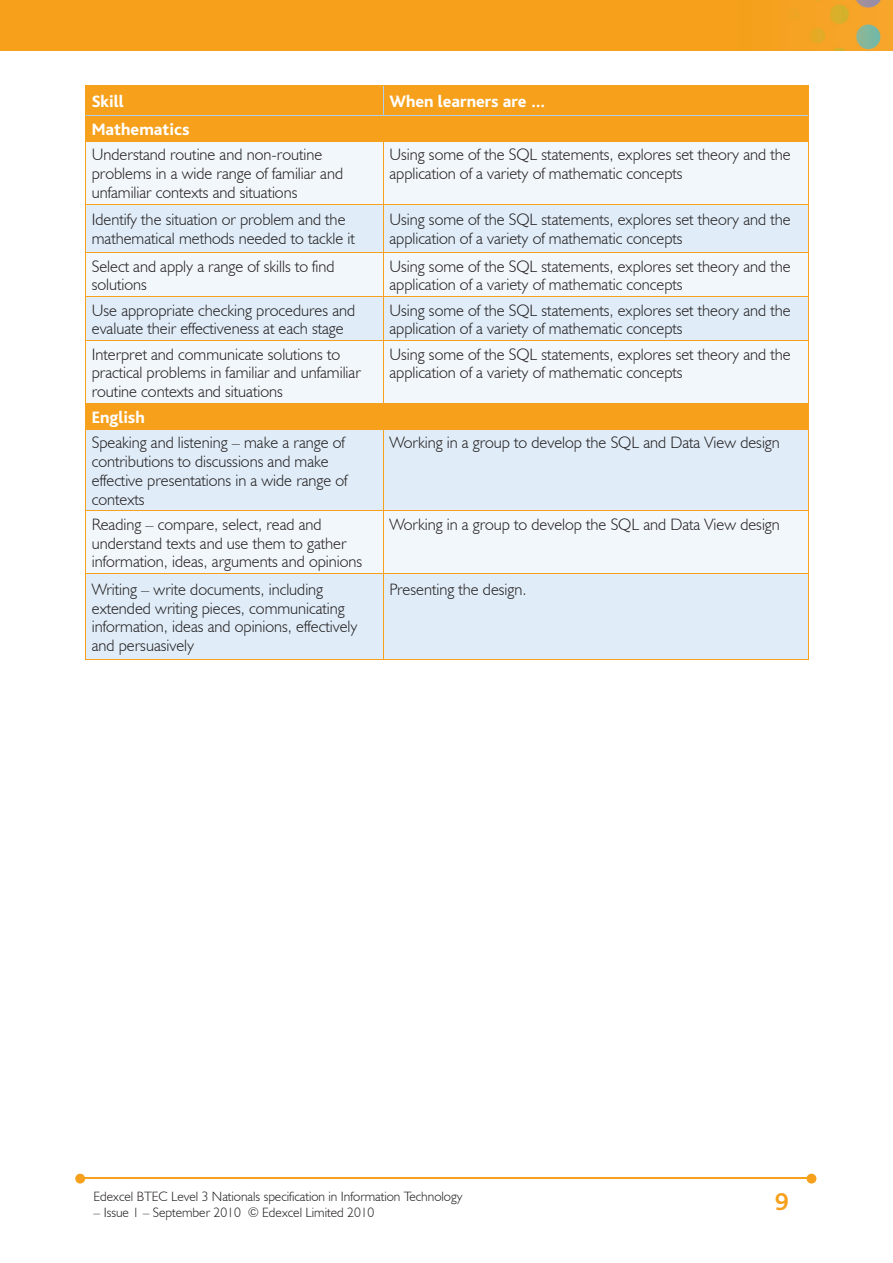
<style>
.page{position:relative;width:893px;height:1263px;background:#fff}
.page>*{position:absolute;margin:0;border:0;box-sizing:border-box;transform-origin:0 0}
.t1{font:700 25.5px "Bliss";color:#f6a01b}
.t2{font:800 17.25px "Bliss";color:#fff}
.t3{font:300 16.5px/18.8px "Humanist 521 BT";color:#231f20}
.t4{font:300 13.5px "Humanist 521 BT";color:#231f20}
</style>
<div class="page">
<img style="left:0;top:0;width:893px;height:51px">
<hr style="left:82px;top:1178px;width:728px;height:1px;background:#f6a01b">
<svg style="left:807px;top:1174px;width:9px;height:9px"></svg>
<svg style="left:75px;top:1174px;width:10px;height:9px"></svg>
<div style="left:86px;top:142px;width:722px;height:62px;background:#f2f7fb"></div>
<svg style="left:86px;top:205px;width:722px;height:454px;fill:#e0edf8"></svg>
<div style="left:85px;top:85px;width:724px;height:56px;background:#f6a01b"></div>
<svg style="left:85px;top:404px;width:1px;height:25px"></svg>
<svg style="left:383px;top:404px;width:1px;height:25px"></svg>
<svg style="left:808px;top:404px;width:1px;height:25px"></svg>
<hr style="left:85px;top:141px;width:298px;height:1px;background:#f6a01b">
<hr style="left:85px;top:142px;width:1px;height:62px;background:#f6a01b">
<hr style="left:383px;top:141px;width:426px;height:1px;background:#f6a01b">
<hr style="left:383px;top:142px;width:1px;height:62px;background:#f6a01b">
<hr style="left:808px;top:142px;width:1px;height:62px;background:#f6a01b">
<hr style="left:85px;top:253px;width:1px;height:43px;background:#f6a01b">
<hr style="left:383px;top:253px;width:1px;height:43px;background:#f6a01b">
<hr style="left:808px;top:253px;width:1px;height:43px;background:#f6a01b">
<hr style="left:85px;top:341px;width:1px;height:62px;background:#f6a01b">
<hr style="left:85px;top:403px;width:298px;height:1px;background:#f6a01b">
<hr style="left:383px;top:341px;width:1px;height:62px;background:#f6a01b">
<hr style="left:808px;top:341px;width:1px;height:62px;background:#f6a01b">
<hr style="left:383px;top:403px;width:426px;height:1px;background:#f6a01b">
<hr style="left:85px;top:511px;width:1px;height:62px;background:#f6a01b">
<hr style="left:383px;top:511px;width:1px;height:62px;background:#f6a01b">
<hr style="left:808px;top:511px;width:1px;height:62px;background:#f6a01b">
<hr style="left:85px;top:204px;width:298px;height:1px;background:#f6a01b">
<hr style="left:85px;top:205px;width:1px;height:47px;background:#f6a01b">
<hr style="left:85px;top:252px;width:298px;height:1px;background:#f6a01b">
<hr style="left:383px;top:204px;width:426px;height:1px;background:#f6a01b">
<hr style="left:383px;top:205px;width:1px;height:47px;background:#f6a01b">
<hr style="left:808px;top:205px;width:1px;height:47px;background:#f6a01b">
<hr style="left:383px;top:252px;width:426px;height:1px;background:#f6a01b">
<hr style="left:85px;top:296px;width:298px;height:1px;background:#f6a01b">
<hr style="left:85px;top:297px;width:1px;height:43px;background:#f6a01b">
<hr style="left:85px;top:340px;width:298px;height:1px;background:#f6a01b">
<hr style="left:383px;top:296px;width:426px;height:1px;background:#f6a01b">
<hr style="left:383px;top:297px;width:1px;height:43px;background:#f6a01b">
<hr style="left:808px;top:297px;width:1px;height:43px;background:#f6a01b">
<hr style="left:383px;top:340px;width:426px;height:1px;background:#f6a01b">
<hr style="left:85px;top:429px;width:298px;height:1px;background:#f6a01b">
<hr style="left:85px;top:430px;width:1px;height:81px;background:#f6a01b">
<hr style="left:85px;top:511px;width:298px;height:1px;background:#f6a01b">
<hr style="left:383px;top:429px;width:426px;height:1px;background:#f6a01b">
<hr style="left:383px;top:430px;width:1px;height:81px;background:#f6a01b">
<hr style="left:808px;top:430px;width:1px;height:81px;background:#f6a01b">
<hr style="left:383px;top:511px;width:426px;height:1px;background:#f6a01b">
<hr style="left:85px;top:573px;width:298px;height:1px;background:#f6a01b">
<hr style="left:85px;top:574px;width:1px;height:85px;background:#f6a01b">
<hr style="left:85px;top:659px;width:298px;height:1px;background:#f6a01b">
<hr style="left:383px;top:573px;width:426px;height:1px;background:#f6a01b">
<hr style="left:383px;top:574px;width:1px;height:85px;background:#f6a01b">
<hr style="left:808px;top:574px;width:1px;height:85px;background:#f6a01b">
<hr style="left:383px;top:659px;width:426px;height:1px;background:#f6a01b">
<p class="t2" style="left:92px;top:93px;width:33px">Skill</p>
<p class="t2" style="left:389px;top:93px;width:158px">When learners are …</p>
<p class="t2" style="left:92px;top:121px;width:99px">Mathematics</p>
<p class="t3" style="left:92px;top:145px;width:253px">Understand routine and non-routine problems in a wide range of familiar and unfamiliar contexts and situations</p>
<p class="t3" style="left:389px;top:145px;width:403px">Using some of the SQL statements, explores set theory and the application of a variety of mathematic concepts</p>
<p class="t3" style="left:92px;top:210px;width:265px">Identify the situation or problem and the mathematical methods needed to tackle it</p>
<p class="t3" style="left:389px;top:210px;width:403px">Using some of the SQL statements, explores set theory and the application of a variety of mathematic concepts</p>
<p class="t3" style="left:92px;top:256px;width:244px">Select and apply a range of skills to find solutions</p>
<p class="t3" style="left:389px;top:256px;width:403px">Using some of the SQL statements, explores set theory and the application of a variety of mathematic concepts</p>
<p class="t3" style="left:92px;top:300px;width:265px">Use appropriate checking procedures and evaluate their effectiveness at each stage</p>
<p class="t3" style="left:389px;top:300px;width:403px">Using some of the SQL statements, explores set theory and the application of a variety of mathematic concepts</p>
<p class="t3" style="left:92px;top:344px;width:270px">Interpret and communicate solutions to practical problems in familiar and unfamiliar routine contexts and situations</p>
<p class="t3" style="left:389px;top:344px;width:403px">Using some of the SQL statements, explores set theory and the application of a variety of mathematic concepts</p>
<p class="t2" style="left:92px;top:408px;width:55px">English</p>
<p class="t3" style="left:92px;top:433px;width:257px">Speaking and listening – make a range of contributions to discussions and make effective presentations in a wide range of contexts</p>
<p class="t3" style="left:389px;top:433px;width:392px">Working in a group to develop the SQL and Data View design</p>
<p class="t3" style="left:92px;top:515px;width:272px">Reading – compare, select, read and understand texts and use them to gather information, ideas, arguments and opinions</p>
<p class="t3" style="left:389px;top:515px;width:392px">Working in a group to develop the SQL and Data View design</p>
<p class="t3" style="left:92px;top:579px;width:267px">Writing – write documents, including extended writing pieces, communicating information, ideas and opinions, effectively and persuasively</p>
<p class="t3" style="left:389px;top:579px;width:139px">Presenting the design.</p>
<p class="t4" style="left:94px;top:1188px;width:370px">Edexcel BTEC Level 3 Nationals specification in Information Technology</p>
<p class="t4" style="left:94px;top:1204px;width:282px">– Issue 1 – September 2010 © Edexcel Limited 2010</p>
<h1 class="t1" style="left:775px;top:1189px;width:15px">9</h1>
</div>
